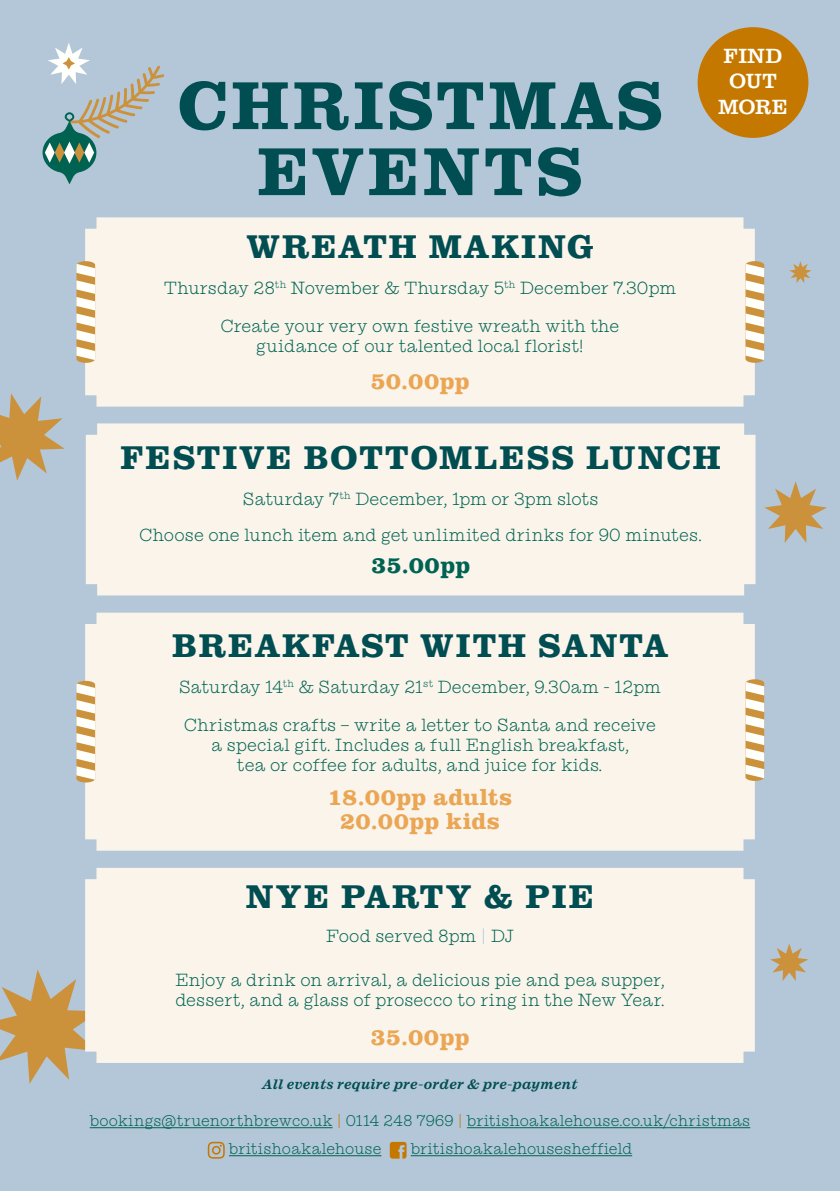
<style>
.page{position:relative;width:840px;height:1191px;background:#fff}
.page>*{position:absolute;margin:0;border:0;box-sizing:border-box;transform-origin:0 0}
.t1{font:700 70px/66px "Clarendon URW";letter-spacing:.055em;color:#004d52;text-align:center}
.t2{font:700 34px "Clarendon URW";letter-spacing:.06em;color:#004d52}
.t3{font:700 24px/24px "Clarendon URW";letter-spacing:.015em;color:#eba654;text-align:center}
.t4{font:700 24px "Clarendon URW";letter-spacing:.015em;color:#006352}
.t5{font:21.2px/25.6px "Clarendon URW";letter-spacing:.005em;color:#fffffc;text-align:center}
.t6{font:300 18px/20px "Ionic No 5";letter-spacing:.01em;color:#006352;text-align:center}
.t7{font:300 16px/28px "Ionic No 5";letter-spacing:.015em;color:#006352}
.t8{font:italic 700 14px "Ionic No 5";letter-spacing:.015em;color:#004d52}
.s1{font-style:italic}
.s2{color:#b3c7d9}
.s3{color:#c47800}
</style>
<div class="page">
<div style="left:0;top:0;width:839px;height:1191px;background:#b3c7d9"></div>
<svg style="left:0;top:969px;width:85px;height:115px"></svg>
<svg style="left:0;top:393px;width:65px;height:88px"></svg>
<svg style="left:770px;top:943px;width:37px;height:38px"></svg>
<svg style="left:789px;top:261px;width:22px;height:22px"></svg>
<svg style="left:764px;top:481px;width:62px;height:62px"></svg>
<div style="left:86px;top:423px;width:669px;height:172px;background:#faf4eb"></div>
<svg style="left:43px;top:43px;width:121px;height:141px"></svg>
<div style="left:85px;top:868px;width:669px;height:195px;background:#faf4eb"></div>
<div style="left:85px;top:217px;width:669px;height:189px;background:#faf4eb"></div>
<svg style="left:76px;top:261px;width:19px;height:102px;background:#e6cca5"></svg>
<svg style="left:745px;top:261px;width:18px;height:102px;background:#e7cda5"></svg>
<div style="left:85px;top:612px;width:669px;height:238px;background:#faf4eb"></div>
<svg style="left:76px;top:681px;width:19px;height:101px;background:#e6cca4"></svg>
<svg style="left:745px;top:679px;width:18px;height:102px;background:#e7cda5"></svg>
<div style="left:697px;top:27px;width:111px;height:111px;background:#c47800;border-radius:50%"></div>
<hr style="left:90px;top:1127px;width:242px;height:1px;background:#006352">
<hr style="left:466px;top:1127px;width:283px;height:1px;background:#006352">
<hr style="left:229px;top:1155px;width:152px;height:1px;background:#006352">
<hr style="left:410px;top:1155px;width:221px;height:1px;background:#006352">
<svg style="left:208px;top:1141px;width:17px;height:17px"></svg>
<svg style="left:389px;top:1141px;width:17px;height:17px"></svg>
<h1 class="t1" style="left:177px;top:69px;width:487px">CHRISTMAS<br>EVENTS</h1>
<h2 class="t2" style="left:247px;top:221px;width:348px">WREATH MAKING</h2>
<p class="t6" style="left:164px;top:268px;width:513px;line-height:38px">Thursday 28<sup>th</sup> November &amp; Thursday 5<sup>th</sup> December 7.30pm<br>Create your very own festive wreath with the</p>
<p class="t6" style="left:256px;top:335px;width:329px">guidance of our talented local florist!</p>
<h3 class="t3" style="left:370px;top:368px;width:101px">50.00pp</h3>
<p class="t5" style="left:717px;top:41px;width:71px">FIND<br>OUT<br>MORE</p>
<h2 class="t2" style="left:120px;top:432px;width:601px">FESTIVE BOTTOMLESS LUNCH</h2>
<p class="t6" style="left:139px;top:480px;width:563px;line-height:36px">Saturday 7<sup>th</sup> December, 1pm or 3pm slots<br>Choose one lunch item and get unlimited drinks for 90 minutes.</p>
<h3 class="t4" style="left:371px;top:547px;width:100px">35.00pp</h3>
<h2 class="t2" style="left:172px;top:620px;width:496px">BREAKFAST WITH SANTA</h2>
<p class="t6" style="left:179px;top:668px;width:483px;line-height:38px;text-align:left">Saturday 14<sup>th</sup> &amp; Saturday 21<sup>st</sup> December, 9.30am - 12pm<br>Christmas crafts – write a letter to Santa and receive</p>
<p class="t6" style="left:211px;top:735px;width:419px">a special gift. Includes a full English breakfast, tea or coffee for adults, and juice for kids<span class="s1">.</span></p>
<h3 class="t3" style="left:327px;top:783px;width:186px">18.00pp adults<br>20.00pp kids</h3>
<h2 class="t2" style="left:246px;top:872px;width:349px">NYE PARTY &amp; PIE</h2>
<p class="t6" style="left:326px;top:926px;width:189px">Food served 8pm <span class="s2">|</span> DJ</p>
<p class="t6" style="left:175px;top:969px;width:490px;text-align:left">Enjoy a drink on arrival, a delicious pie and pea supper, dessert, and a glass of prosecco to ring in the New Year.</p>
<h3 class="t3" style="left:370px;top:1023px;width:100px">35.00pp</h3>
<p class="t8" style="left:262px;top:1075px;width:317px">All events require pre-order &amp; pre-payment</p>
<p class="t7" style="left:229px;top:1106px;width:522px;text-indent:-139px">bookings@truenorthbrewco.uk <span class="s3">|</span> 0114 248 7969 <span class="s3">|</span> britishoakalehouse.co.uk/christmas britishoakalehouse</p>
<p class="t7" style="left:410px;top:1134px;width:223px">britishoakalehousesheffield</p>
</div>
